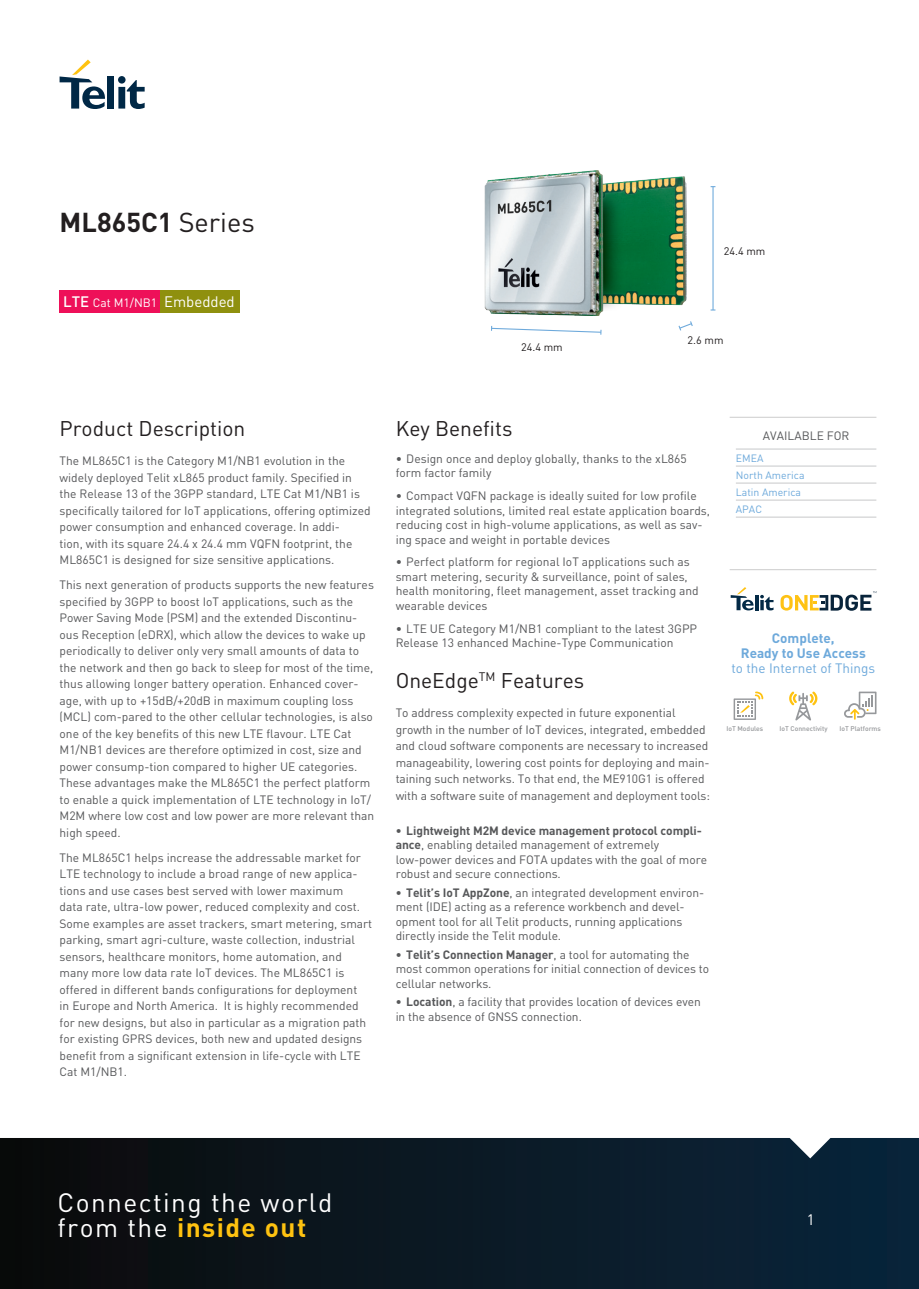
<style>
.page{position:relative;width:919px;height:1289px;background:#fff}
.page>*{position:absolute;margin:0;border:0;box-sizing:border-box;transform-origin:0 0}
.Product_Name{font:700 27px "DIN";color:#231f20}
.t1{font:26.25px/24.8px "DIN";letter-spacing:.055em;color:#fff}
.Headline{font:21px "DIN";color:#231f20}
.Headline-2{font:15px "DIN";color:#fff}
.t2{font:700 13.5px "DIN";color:#6da9db}
.t3{font:13.5px "DIN";color:#6da9db}
.Copytext{font:12px/16.5px "DIN";color:#57585a}
.Copytext_pullets{font:12px/16.5px "DIN";letter-spacing:-.005em;color:#57585a}
.Headline-3{font:12px "DIN";color:#fff}
.t4{font:10.8px "DIN";color:#231f20}
.Sidebar_Country_Avai{font:10.5px "DIN";color:#6da9db}
.Sidebar_Caption{font:500 6.75px "DIN";color:#96989b}
.s1{font-weight:400}
.s2{font-weight:500;font-size:15px}
.s3{font-weight:700}
.s4{font-weight:700;color:#fec210}
</style>
<div class="page">
<hr style="left:735px;top:465px;width:141px;height:1px;background:#c7c8ca">
<hr style="left:735px;top:482px;width:141px;height:1px;background:#c7c8ca">
<hr style="left:735px;top:499px;width:141px;height:1px;background:#c7c8ca">
<hr style="left:735px;top:516px;width:141px;height:1px;background:#c7c8ca">
<hr style="left:735px;top:448px;width:141px;height:1px;background:#c7c8ca">
<svg style="left:60px;top:60px;width:45px;height:49px"></svg>
<div style="left:107px;top:76px;width:7px;height:33px;background:#002846"></div>
<svg style="left:118px;top:76px;width:27px;height:33px"></svg>
<svg style="left:0;top:1138px;width:918px;height:150px;background:#0b1823"></svg>
<hr style="left:729px;top:417px;width:147px;height:1px;background:#cdcccd">
<hr style="left:729px;top:569px;width:147px;height:1px;background:#cdcccd">
<div style="left:60px;top:290px;width:100px;height:22px;background:#ee1059"></div>
<div style="left:160px;top:290px;width:79px;height:22px;background:#8f900e"></div>
<svg style="left:733px;top:691px;width:30px;height:29px"></svg>
<svg style="left:789px;top:691px;width:28px;height:29px"></svg>
<svg style="left:844px;top:691px;width:32px;height:28px"></svg>
<svg style="left:730px;top:587px;width:23px;height:23px"></svg>
<svg style="left:755px;top:595px;width:3px;height:15px"></svg>
<svg style="left:760px;top:595px;width:13px;height:15px"></svg>
<svg style="left:780px;top:591px;width:96px;height:19px"></svg>
<svg style="left:678px;top:321px;width:15px;height:10px"></svg>
<hr style="left:712px;top:187px;width:1px;height:123px;background:#6da9db">
<svg style="left:491px;top:326px;width:111px;height:9px"></svg>
<img style="left:485px;top:171px;width:201px;height:144px">
<p class="Product_Name" style="left:60px;top:204px;width:197px">ML865C1 <span class="s1">Series</span></p>
<p class="Headline-3" style="left:63px;top:295px;width:95px"><span class="s2">LTE</span> Cat M1/NB1</p>
<p class="Headline-2" style="left:164px;top:292px;width:72px">Embedded</p>
<p class="t4" style="left:521px;top:340px;width:43px">24.4 mm</p>
<p class="t4" style="left:723px;top:244px;width:43px">24.4 mm</p>
<p class="t4" style="left:687px;top:333px;width:37px">2.6 mm</p>
<p class="Headline" style="left:60px;top:415px;width:187px">Product Description</p>
<p class="Copytext" style="left:60px;top:452px;width:312px">The ML865C1 is the Category M1/NB1 evolution in the widely deployed Telit xL865 product family. Specified in the Release 13 of the 3GPP standard, LTE Cat M1/NB1 is specifically tailored for IoT applications, offering optimized power consumption and enhanced coverage. In addi-<br>tion, with its square 24.4 x 24.4 mm VQFN footprint, the ML865C1 is designed for size sensitive applications.</p>
<p class="Copytext" style="left:60px;top:576px;width:316px">This next generation of products supports the new features specified by 3GPP to boost IoT applications, such as the Power Saving Mode (PSM) and the extended Discontinu&shy;ous Reception (eDRX), which allow the devices to wake up periodically to deliver only very small amounts of data to the network and then go back to sleep for most of the time, thus allowing longer battery operation. Enhanced cover&shy;age, with up to +15dB/+20dB in maximum coupling loss (MCL) com-pared to the other cellular technologies, is also one of the key benefits of this new LTE flavour. LTE Cat M1/NB1 devices are therefore optimized in cost, size and power consump-tion compared to higher UE categories.<br>These advantages make the ML865C1 the perfect platform to enable a quick implementation of LTE technology in IoT/ M2M where low cost and low power are more relevant than high speed.</p>
<p class="Copytext" style="left:60px;top:849px;width:314px">The ML865C1 helps increase the addressable market for LTE technology to include a broad range of new applica&shy;tions and use cases best served with lower maximum<br>data rate, ultra-low power, reduced complexity and cost.<br>Some examples are asset trackers, smart metering, smart parking, smart agri-culture, waste collection, industrial sensors, healthcare monitors, home automation, and many more low data rate IoT devices. The ML865C1 is offered in different bands configurations for deployment<br>in Europe and North America. It is highly recommended for new designs, but also in particular as a migration path for existing GPRS devices, both new and updated designs benefit from a significant extension in life-cycle with LTE Cat M1/NB1.</p>
<p class="Headline" style="left:395px;top:415px;width:118px">Key Benefits</p>
<p class="Copytext" style="left:395px;top:451px;width:292px;line-height:14.4px">• Design once and deploy globally, thanks to the xL865 form factor family</p>
<p class="Copytext" style="left:395px;top:488px;width:316px;line-height:14.4px">• Compact VQFN package is ideally suited for low profile integrated solutions, limited real estate application boards, reducing cost in high-volume applications, as well as sav&shy;ing space and weight in portable devices</p>
<p class="Copytext" style="left:395px;top:554px;width:304px;line-height:14.4px">• Perfect platform for regional IoT applications such as smart metering, security &amp; surveillance, point of sales, health monitoring, fleet management, asset tracking and wearable devices</p>
<p class="Copytext" style="left:395px;top:621px;width:303px;line-height:14.4px">• LTE UE Category M1/NB1 compliant to the latest 3GPP<br>Release 13 enhanced Machine-Type Communication</p>
<p class="Headline" style="left:395px;top:667px;width:190px">OneEdge<sup>TM</sup> Features</p>
<p class="Copytext_pullets" style="left:395px;top:704px;width:316px">To address complexity expected in future exponential growth in the number of IoT devices, integrated, embedded and cloud software components are necessary to increased manageability, lowering cost points for deploying and main&shy;taining such networks. To that end, the ME910G1 is offered with a software suite of management and deployment tools:</p>
<p class="Copytext" style="left:395px;top:823px;width:313px;line-height:14.4px"><span class="s3">• Lightweight M2M device management protocol compli&shy;ance</span>, enabling detailed management of extremely low-power devices and FOTA updates with the goal of more robust and secure connections.</p>
<p class="Copytext" style="left:395px;top:885px;width:310px;line-height:14.4px"><span class="s3">• Telit’s IoT AppZone</span>, an integrated development environ&shy;ment (IDE) acting as a reference workbench and devel&shy;opment tool for all Telit products, running applications directly inside the Telit module.</p>
<p class="Copytext" style="left:395px;top:947px;width:315px;line-height:14.4px"><span class="s3">• Telit’s Connection Manager</span>, a tool for automating the most common operations for initial connection of devices to cellular networks.</p>
<p class="Copytext" style="left:395px;top:994px;width:306px;line-height:14.4px"><span class="s3">• Location</span>, a facility that provides location of devices even in the absence of GNSS connection.</p>
<p class="Copytext" style="left:762px;top:427px;width:88px">AVAILABLE FOR</p>
<p class="Sidebar_Country_Avai" style="left:735px;top:451px;width:29px">EMEA</p>
<p class="Sidebar_Country_Avai" style="left:735px;top:468px;width:70px">North America</p>
<p class="Sidebar_Country_Avai" style="left:735px;top:485px;width:67px">Latin America</p>
<p class="Sidebar_Country_Avai" style="left:735px;top:502px;width:28px">APAC</p>
<p class="t2" style="left:771px;top:629px;width:64px">Complete,</p>
<p class="t2" style="left:740px;top:644px;width:126px">Ready to Use Access</p>
<p class="t3" style="left:731px;top:659px;width:145px">to the Internet of Things</p>
<p class="Sidebar_Caption" style="left:726px;top:724px;width:38px">IoT Modules</p>
<p class="Sidebar_Caption" style="left:779px;top:724px;width:49px">IoT Connectivity</p>
<p class="Sidebar_Caption" style="left:839px;top:724px;width:43px">IoT Platforms</p>
<h2 class="t1" style="left:58px;top:1189px;width:276px">Connecting the world from the <span class="s4">inside out</span></h2>
<p class="Headline-2" style="left:806px;top:1210px;width:9px">1</p>
</div>
